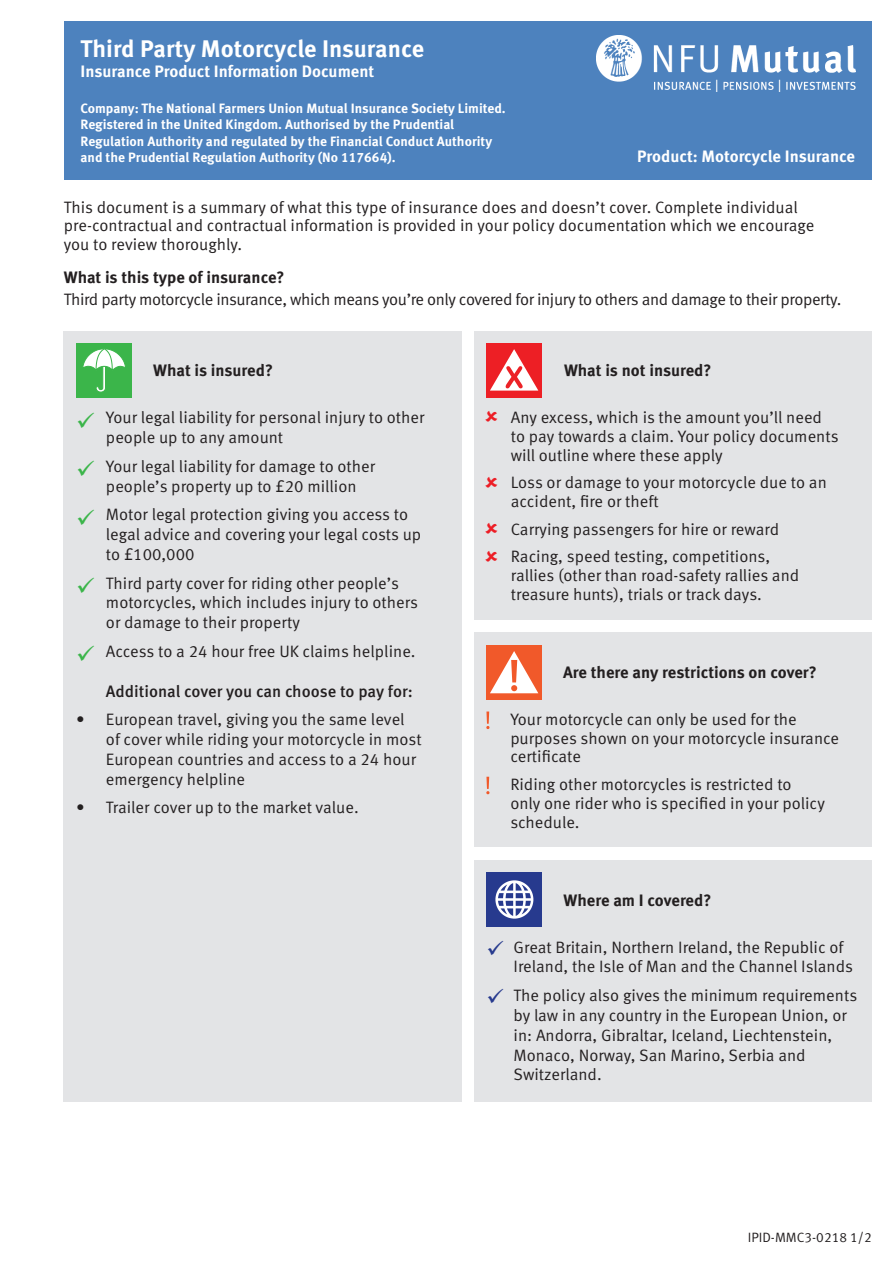
<style>
.page{position:relative;width:893px;height:1263px;background:#fff}
.page>*{position:absolute;margin:0;border:0;box-sizing:border-box;transform-origin:0 0}
.t1{font:700 24px "Meta Pro";color:#fff}
.t2{font:16.5px/19.8px "Meta Pro";color:#231f20}
.t3{font:700 16.5px "Meta Pro";color:#231f20}
.t4{font:16.5px "Meta Pro";letter-spacing:-.025em;color:#231f20}
.t5{font:700 16.5px "Meta Pro";color:#fff}
.t6{font:500 16.5px "Meta Pro";color:#231f20}
.t7{font:700 13.5px/16.2px "Meta Pro";color:#fff}
.t8{font:13.5px "Meta Pro";color:#231f20}
.s1{color:#3bb54a}
.s2{color:#273a8e}
</style>
<div class="page">
<div style="left:64px;top:21px;width:808px;height:159px;background:#4d82be"></div>
<div style="left:64px;top:331px;width:398px;height:770px;background:#e3e4e6"></div>
<div style="left:474px;top:331px;width:398px;height:288px;background:#e3e4e6"></div>
<div style="left:474px;top:632px;width:398px;height:215px;background:#e3e4e6"></div>
<div style="left:474px;top:860px;width:398px;height:241px;background:#e3e4e6"></div>
<img style="left:597px;top:36px;width:258px;height:55px">
<div style="left:76px;top:343px;width:56px;height:54px;background:#3bb54a"></div>
<svg style="left:83px;top:349px;width:43px;height:43px"></svg>
<div style="left:486px;top:343px;width:56px;height:54px;background:#ed1f25"></div>
<svg style="left:490px;top:349px;width:48px;height:42px"></svg>
<div style="left:486px;top:645px;width:56px;height:54px;background:#f1592a"></div>
<svg style="left:490px;top:651px;width:48px;height:42px"></svg>
<svg style="left:486px;top:711px;width:3px;height:18px"></svg>
<svg style="left:486px;top:777px;width:3px;height:17px"></svg>
<div style="left:487px;top:872px;width:55px;height:54px;background:#273a8e"></div>
<svg style="left:495px;top:880px;width:38px;height:39px"></svg>
<h2 class="t1" style="left:80px;top:34px;width:345px">Third Party Motorcycle Insurance</h2>
<h4 class="t5" style="left:80px;top:61px;width:295px">Insurance Product Information Document</h4>
<p class="t7" style="left:80px;top:101px;width:427px">Company: The National Farmers Union Mutual Insurance Society Limited.<br>Registered in the United Kingdom. Authorised by the Prudential Regulation Authority and regulated by the Financial Conduct Authority and the Prudential Regulation Authority (No 117664).</p>
<p class="t5" style="left:637px;top:146px;width:219px">Product: Motorcycle Insurance</p>
<p class="t2" style="left:64px;top:198px;width:752px;line-height:18.8px">This document is a summary of what this type of insurance does and doesn’t cover. Complete individual pre‑contractual and contractual information is provided in your policy documentation which we encourage you to review thoroughly.</p>
<h4 class="t3" style="left:64px;top:267px;width:222px">What is this type of insurance?</h4>
<p class="t4" style="left:64px;top:289px;width:779px">Third party motorcycle insurance, which means you’re only covered for injury to others and damage to their property.</p>
<h4 class="t3" style="left:153px;top:360px;width:121px">What is insured?</h4>
<p class="t2" style="left:106px;top:408px;width:320px;text-indent:-30px"><span class="s1">✓</span> Your legal liability for personal injury to other people up to any amount</p>
<p class="t2" style="left:106px;top:457px;width:271px;text-indent:-30px"><span class="s1">✓</span> Your legal liability for damage to other people’s property up to £20 million</p>
<p class="t2" style="left:106px;top:505px;width:317px;text-indent:-30px"><span class="s1">✓</span> Motor legal protection giving you access to legal advice and covering your legal costs up to £100,000</p>
<p class="t2" style="left:106px;top:573px;width:314px;text-indent:-30px"><span class="s1">✓</span> Third party cover for riding other people’s motorcycles, which includes injury to others or damage to their property</p>
<p class="t2" style="left:76px;top:642px;width:341px"><span class="s1">✓</span> Access to a 24 hour free UK claims helpline.</p>
<p class="t6" style="left:106px;top:680px;width:308px">Additional cover you can choose to pay for:</p>
<p class="t2" style="left:106px;top:710px;width:317px;text-indent:-30px">• European travel, giving you the same level of cover while riding your motorcycle in most European countries and access to a 24 hour emergency helpline</p>
<p class="t2" style="left:76px;top:798px;width:284px">• Trailer cover up to the market value.</p>
<h4 class="t3" style="left:564px;top:360px;width:149px">What is not insured?</h4>
<p class="t2" style="left:511px;top:409px;width:329px;line-height:18.8px">Any excess, which is the amount you’ll need to pay towards a claim. Your policy documents will outline where these apply</p>
<p class="t2" style="left:511px;top:474px;width:317px;line-height:18.8px">Loss or damage to your motorcycle due to an accident, fre or theft</p>
<p class="t2" style="left:511px;top:520px;width:270px">Carrying passengers for hire or reward</p>
<p class="t2" style="left:511px;top:548px;width:290px;line-height:18.8px">Racing, speed testing, competitions, rallies (other than road‑safety rallies and treasure hunts), trials or track days.</p>
<h4 class="t3" style="left:563px;top:662px;width:255px">Are there any restrictions on cover?</h4>
<p class="t2" style="left:510px;top:710px;width:330px;line-height:18.8px">Your motorcycle can only be used for the purposes shown on your motorcycle insurance certifcate</p>
<p class="t2" style="left:510px;top:775px;width:316px;line-height:18.8px">Riding other motorcycles is restricted to only one rider who is specifed in your policy schedule.</p>
<h4 class="t3" style="left:564px;top:889px;width:149px">Where am I covered?</h4>
<p class="t2" style="left:514px;top:937px;width:341px;text-indent:-27px"><span class="s2">✓</span> Great Britain, Northern Ireland, the Republic of<br>Ireland, the Isle of Man and the Channel Islands</p>
<p class="t2" style="left:514px;top:986px;width:345px;text-indent:-27px"><span class="s2">✓</span> The policy also gives the minimum requirements by law in any country in the European Union, or in: Andorra, Gibraltar, Iceland, Liechtenstein, Monaco, Norway, San Marino, Serbia and Switzerland.</p>
<p class="t8" style="left:748px;top:1228px;width:125px">IPID‑MMC3‑0218 1/2</p>
</div>
